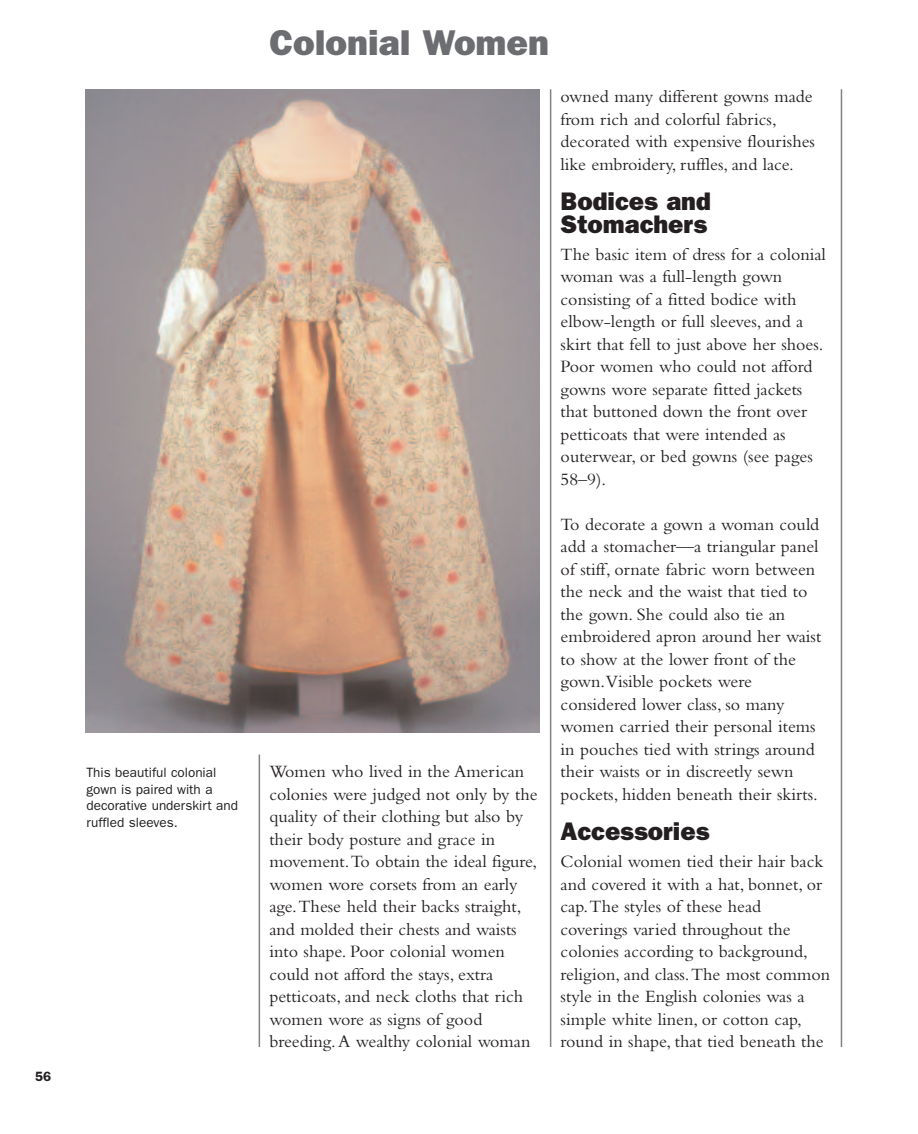
<style>
.page{position:relative;width:918px;height:1134px;background:#fff}
.page>*{position:absolute;margin:0;border:0;box-sizing:border-box;transform-origin:0 0}
.t1{font:800 36px "Franklin Gothic";color:#6c6d70}
.t2{font:800 25.5px/22.5px "Franklin Gothic";color:#231f20}
.t3{font:18px/22.5px "Bembo";color:#231f20}
.t4{font:13.5px/16.5px "Franklin Gothic";color:#231f20}
.t5{font:600 13.5px "Franklin Gothic";color:#231f20}
</style>
<div class="page">
<hr style="left:259px;top:755px;width:1px;height:292px;background:#808285">
<hr style="left:841px;top:89px;width:1px;height:958px;background:#808285">
<hr style="left:550px;top:89px;width:1px;height:958px;background:#808285">
<img style="left:85px;top:89px;width:455px;height:643px">
<p class="t5" style="left:35px;top:1072px;width:18px">56</p>
<p class="t4" style="left:87px;top:766px;width:153px">This beautiful colonial gown is paired with a decorative underskirt and ruffled sleeves.</p>
<p class="t1" style="left:269px;top:30px;width:281px">Colonial Women</p>
<p class="t3" style="left:269px;top:762px;width:270px">Women who lived in the American colonies were judged not only by the quality of their clothing but also by their body posture and grace in movement.To obtain the ideal figure, women wore corsets from an early age.These held their backs straight, and molded their chests and waists into shape. Poor colonial women could not afford the stays, extra petticoats, and neck cloths that rich women wore as signs of good breeding.A wealthy colonial woman</p>
<p class="t3" style="left:561px;top:87px;width:256px">owned many different gowns made from rich and colorful fabrics, decorated with expensive flourishes like embroidery, ruffles, and lace.</p>
<p class="t2" style="left:561px;top:192px;width:152px">Bodices and<br>Stomachers</p>
<p class="t3" style="left:561px;top:244px;width:267px">The basic item of dress for a colonial woman was a full-length gown consisting of a fitted bodice with elbow-length or full sleeves, and a skirt that fell to just above her shoes.<br>Poor women who could not afford gowns wore separate fitted jackets that buttoned down the front over petticoats that were intended as outerwear, or bed gowns (see pages<br>58–9).</p>
<p class="t3" style="left:561px;top:514px;width:262px">To decorate a gown a woman could add a stomacher—a triangular panel of stiff, ornate fabric worn between the neck and the waist that tied to the gown. She could also tie an embroidered apron around her waist to show at the lower front of the gown.Visible pockets were considered lower class, so many women carried their personal items in pouches tied with strings around their waists or in discreetly sewn pockets, hidden beneath their skirts.</p>
<p class="t2" style="left:561px;top:822px;width:150px">Accessories</p>
<p class="t3" style="left:561px;top:852px;width:271px">Colonial women tied their hair back and covered it with a hat, bonnet, or cap.The styles of these head coverings varied throughout the colonies according to background, religion, and class.The most common style in the English colonies was a simple white linen, or cotton cap, round in shape, that tied beneath the</p>
</div>
